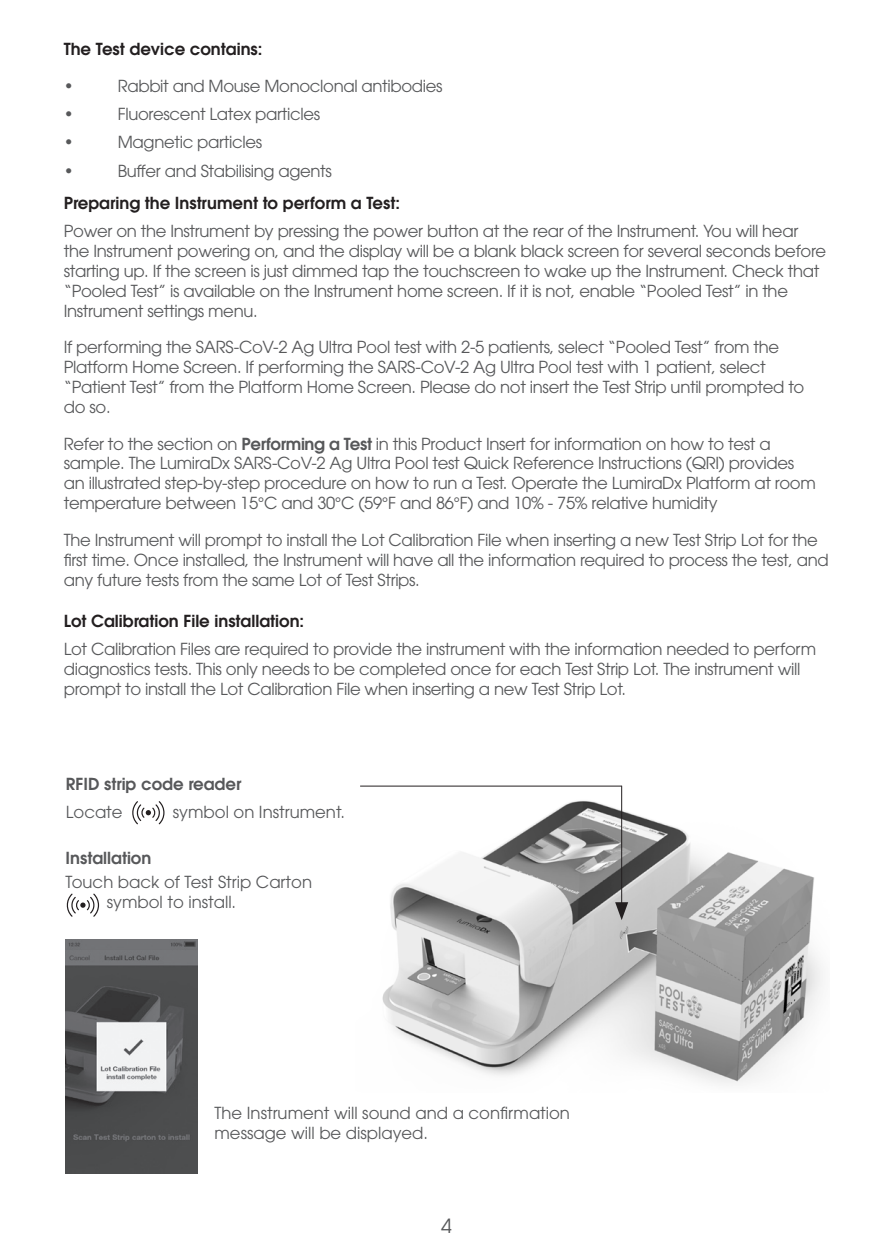
<style>
.page{position:relative;width:893px;height:1259px;background:#fff}
.page>*{position:absolute;margin:0;border:0;box-sizing:border-box;transform-origin:0 0}
.t1{font:19.5px "ITC Avant Garde Std";color:#57585a}
.Paragraph_5_5pt{font:16.5px/19.8px "ITC Avant Garde Std";letter-spacing:-.02em;color:#57585a}
.Sub-bullets{font:16.5px/19.8px "ITC Avant Garde Std";color:#57585a}
.Body_heading_5_5pt{font:600 16.5px "ITC Avant Garde Std";color:#231f20}
.Sub-bullets-2{font:600 16.5px "ITC Avant Garde Std";color:#57585a}
.s1{font-weight:600}
</style>
<div class="page">
<img style="left:360px;top:785px;width:463px;height:299px">
<svg style="left:67px;top:893px;width:32px;height:23px"></svg>
<hr style="left:360px;top:785px;width:262px;height:1px;background:#231f20">
<hr style="left:621px;top:785px;width:1px;height:122px;background:#231f20">
<svg style="left:615px;top:902px;width:13px;height:18px"></svg>
<img style="left:66px;top:939px;width:131px;height:234px">
<svg style="left:132px;top:801px;width:32px;height:23px"></svg>
<p class="Body_heading_5_5pt" style="left:64px;top:38px;width:200px">The Test device contains:</p>
<p class="Paragraph_5_5pt" style="left:64px;top:75px;width:11px">•</p>
<p class="Paragraph_5_5pt" style="left:118px;top:75px;width:326px">Rabbit and Mouse Monoclonal antibodies</p>
<p class="Paragraph_5_5pt" style="left:64px;top:104px;width:11px">•</p>
<p class="Paragraph_5_5pt" style="left:118px;top:104px;width:204px">Fluorescent Latex particles</p>
<p class="Paragraph_5_5pt" style="left:64px;top:132px;width:11px">•</p>
<p class="Paragraph_5_5pt" style="left:118px;top:132px;width:146px">Magnetic particles</p>
<p class="Paragraph_5_5pt" style="left:64px;top:160px;width:11px">•</p>
<p class="Paragraph_5_5pt" style="left:118px;top:160px;width:216px">Buffer and Stabilising agents</p>
<p class="Body_heading_5_5pt" style="left:64px;top:192px;width:338px">Preparing the Instrument to perform a Test:</p>
<p class="Paragraph_5_5pt" style="left:64px;top:221px;width:764px">Power on the Instrument by pressing the power button at the rear of the Instrument. You will hear the Instrument powering on, and the display will be a blank black screen for several seconds before starting up. If the screen is just dimmed tap the touchscreen to wake up the Instrument. Check that “Pooled Test” is available on the Instrument home screen. If it is not, enable “Pooled Test” in the Instrument settings menu.</p>
<p class="Paragraph_5_5pt" style="left:64px;top:337px;width:742px">If performing the SARS-CoV-2 Ag Ultra Pool test with 2-5 patients, select “Pooled Test” from the Platform Home Screen. If performing the SARS-CoV-2 Ag Ultra Pool test with 1 patient, select “Patient Test” from the Platform Home Screen. Please do not insert the Test Strip until prompted to do so.</p>
<p class="Paragraph_5_5pt" style="left:64px;top:433px;width:754px">Refer to the section on <span class="s1">Performing a Test</span> in this Product Insert for information on how to test a sample. The LumiraDx SARS-CoV-2 Ag Ultra Pool test Quick Reference Instructions (QRI) provides an illustrated step-by-step procedure on how to run a Test. Operate the LumiraDx Platform at room temperature between 15°C and 30°C (59°F and 86°F) and 10% - 75% relative humidity</p>
<p class="Paragraph_5_5pt" style="left:64px;top:530px;width:766px">The Instrument will prompt to install the Lot Calibration File when inserting a new Test Strip Lot for the first time. Once installed, the Instrument will have all the information required to process the test, and any future tests from the same Lot of Test Strips.</p>
<p class="Body_heading_5_5pt" style="left:64px;top:610px;width:242px">Lot Calibration File installation:</p>
<p class="Paragraph_5_5pt" style="left:64px;top:639px;width:754px">Lot Calibration Files are required to provide the instrument with the information needed to perform diagnostics tests. This only needs to be completed once for each Test Strip Lot. The instrument will prompt to install the Lot Calibration File when inserting a new Test Strip Lot.</p>
<p class="Sub-bullets-2" style="left:66px;top:773px;width:177px">RFID strip code reader</p>
<p class="Sub-bullets" style="left:66px;top:801px;width:58px">Locate</p>
<p class="Sub-bullets" style="left:173px;top:801px;width:174px">symbol on Instrument.</p>
<p class="Sub-bullets-2" style="left:66px;top:847px;width:87px">Installation</p>
<p class="Sub-bullets" style="left:107px;top:872px;width:207px;text-indent:-41px">Touch back of Test Strip Carton symbol to install.</p>
<p class="Sub-bullets" style="left:214px;top:1103px;width:357px">The Instrument will sound and a confirmation message will be displayed.</p>
<p class="t1" style="left:441px;top:1214px;width:12px">4</p>
</div>
